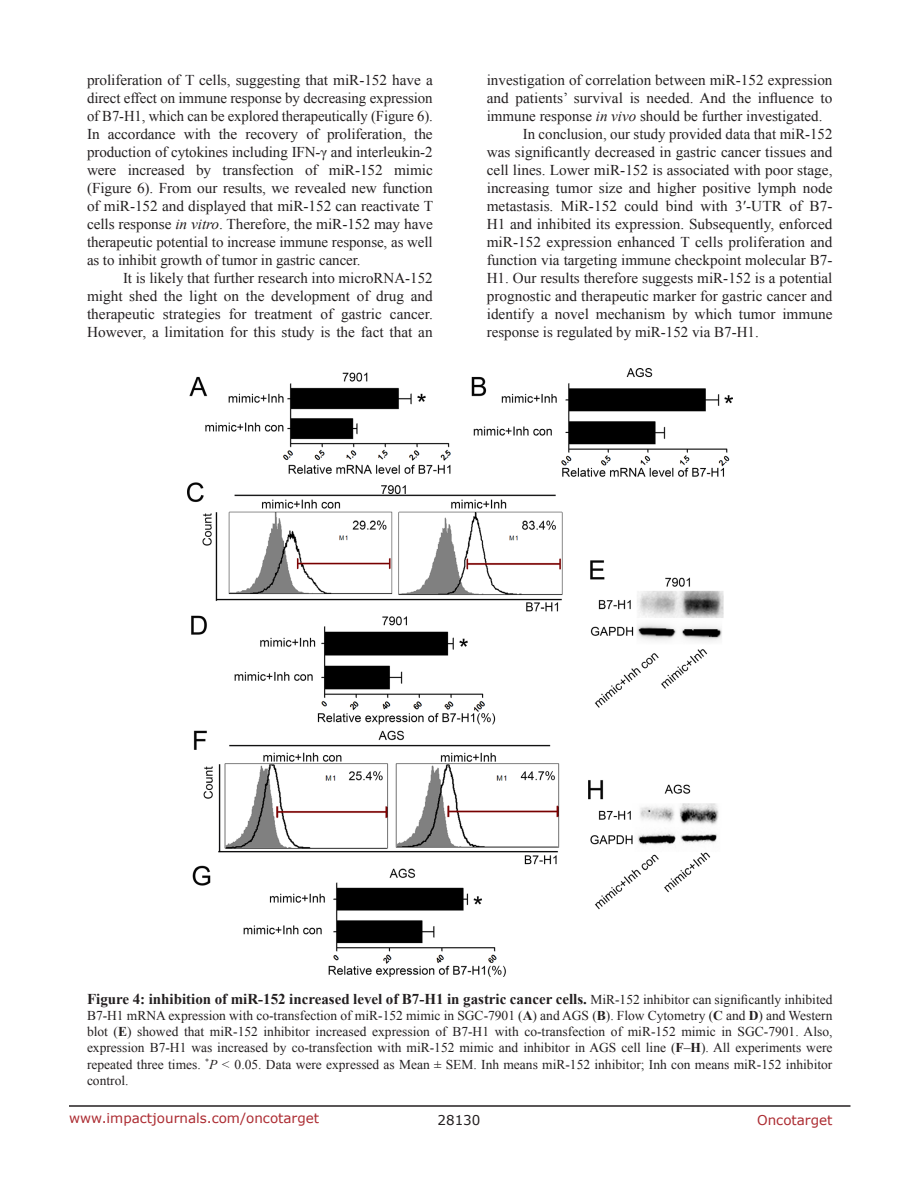
<style>
.page{position:relative;width:918px;height:1188px;background:#fff}
.page>*{position:absolute;margin:0;border:0;box-sizing:border-box;transform-origin:0 0}
.BodyText{font:15px/18px "Times New Roman";color:#231f20;text-align:justify}
.FigureText{font:700 15px "Times New Roman";color:#231f20}
.FigureText-2{font:13.5px/16.2px "Times New Roman";color:#231f20;text-align:justify}
.t1{font:13.5px "Verdana";color:#ac2b31}
.t2{font:13.5px "Verdana";color:#231f20}
.s1{font-style:italic}
.s2{font-weight:400;font-size:13.5px}
.s3{font-weight:700}
</style>
<div class="page">
<hr style="left:69px;top:1105px;width:781px;height:2px;background:#231f20">
<img style="left:187px;top:369px;width:545px;height:607px">
<p class="BodyText" style="left:87px;top:71px;width:348px">proliferation of T cells, suggesting that miR-152 have a direct effect on immune response by decreasing expression of B7-H1, which can be explored therapeutically (Figure 6).<br>In accordance with the recovery of proliferation, the production of cytokines including IFN-γ and interleukin-2 were increased by transfection of miR-152 mimic (Figure 6). From our results, we revealed new function of miR-152 and displayed that miR-152 can reactivate T cells response <span class="s1">in vitro</span>. Therefore, the miR-152 may have therapeutic potential to increase immune response, as well as to inhibit growth of tumor in gastric cancer.</p>
<p class="BodyText" style="left:87px;top:269px;width:347px;text-indent:36px">It is likely that further research into microRNA-152 might shed the light on the development of drug and therapeutic strategies for treatment of gastric cancer.<br>However, a limitation for this study is the fact that an</p>
<p class="BodyText" style="left:487px;top:71px;width:347px">investigation of correlation between miR-152 expression and patients’ survival is needed. And the influence to immune response <span class="s1">in vivo</span> should be further investigated.</p>
<p class="BodyText" style="left:487px;top:125px;width:347px;text-indent:36px">In conclusion, our study provided data that miR-152 was significantly decreased in gastric cancer tissues and cell lines. Lower miR-152 is associated with poor stage, increasing tumor size and higher positive lymph node metastasis. MiR-152 could bind with 3′-UTR of B7- H1 and inhibited its expression. Subsequently, enforced miR-152 expression enhanced T cells proliferation and function via targeting immune checkpoint molecular B7- H1. Our results therefore suggests miR-152 is a potential prognostic and therapeutic marker for gastric cancer and identify a novel mechanism by which tumor immune response is regulated by miR-152 via B7-H1.</p>
<p class="FigureText" style="left:87px;top:988px;width:747px">Figure 4: inhibition of miR-152 increased level of B7-H1 in gastric cancer cells. <span class="s2">MiR-152 inhibitor can significantly inhibited</span></p>
<p class="FigureText-2" style="left:87px;top:1007px;width:747px">B7-H1 mRNA expression with co-transfection of miR-152 mimic in SGC-7901 (<span class="s3">A</span>) and AGS (<span class="s3">B</span>). Flow Cytometry (<span class="s3">C</span> and <span class="s3">D</span>) and Western blot (<span class="s3">E</span>) showed that miR-152 inhibitor increased expression of B7-H1 with co-transfection of miR-152 mimic in SGC-7901. Also, expression B7-H1 was increased by co-transfection with miR-152 mimic and inhibitor in AGS cell line (<span class="s3">F</span>–<span class="s3">H</span>). All experiments were repeated three times. <sup>*</sup><span class="s1">P &lt;</span> 0.05. Data were expressed as Mean ± SEM. Inh means miR-152 inhibitor; Inh con means miR-152 inhibitor control.</p>
<p class="t1" style="left:69px;top:1109px;width:252px">www.impactjournals.com/oncotarget</p>
<p class="t2" style="left:438px;top:1111px;width:44px">28130</p>
<p class="t1" style="left:757px;top:1111px;width:77px">Oncotarget</p>
</div>
